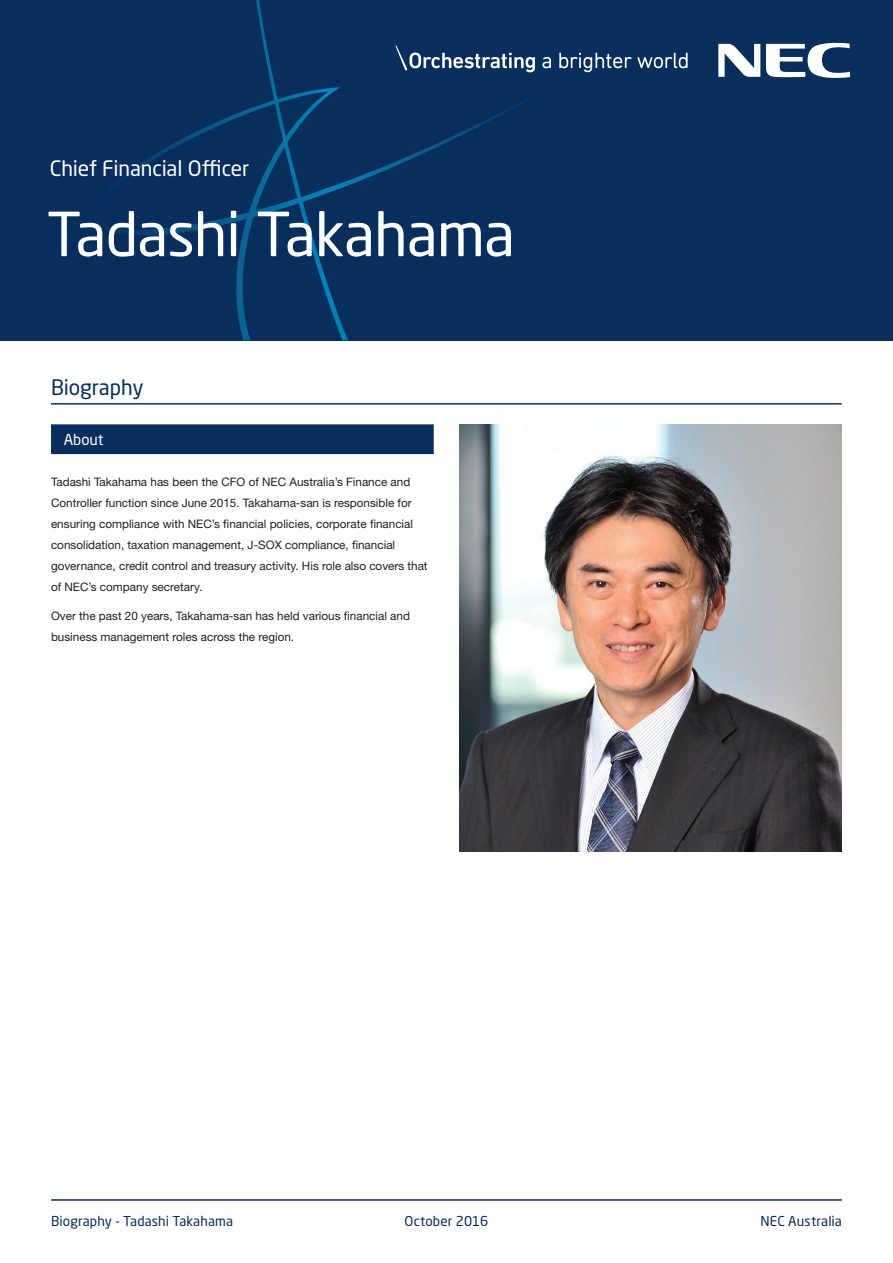
<style>
.page{position:relative;width:893px;height:1263px;background:#fff}
.page>*{position:absolute;margin:0;border:0;box-sizing:border-box;transform-origin:0 0}
.t1{font:60px "Neo Sans Std";letter-spacing:-.02em;color:#fff}
.t2{font:21px "Neo Sans Std";letter-spacing:-.01em;color:#fff}
.t3{font:21px "Neo Sans Std";letter-spacing:-.005em;color:#082e5e}
.t4{font:15px "Neo Sans Std";color:#fff}
.t5{font:13.5px "Neo Sans Std";letter-spacing:.005em;color:#082e5e}
.t6{font:11.7px/21px "Helvetica Neue";color:#231f20}
</style>
<div class="page">
<div style="left:0;top:0;width:893px;height:340px;background:#082e5e"></div>
<svg style="left:125px;top:0;width:421px;height:340px"></svg>
<div style="left:51px;top:424px;width:383px;height:30px;background:#082e5e"></div>
<hr style="left:51px;top:403px;width:791px;height:2px;background:#082e5e">
<img style="left:459px;top:424px;width:383px;height:427px">
<hr style="left:51px;top:1199px;width:791px;height:2px;background:#082e5e">
<svg style="left:542px;top:57px;width:9px;height:11px"></svg>
<svg style="left:559px;top:53px;width:129px;height:19px"></svg>
<svg style="left:396px;top:45px;width:139px;height:27px"></svg>
<svg style="left:718px;top:44px;width:42px;height:33px"></svg>
<svg style="left:766px;top:43px;width:84px;height:35px"></svg>
<h2 class="t2" style="left:50px;top:156px;width:201px">Chief Financial Officer</h2>
<h1 class="t1" style="left:46px;top:197px;width:470px">Tadashi Takahama</h1>
<h2 class="t3" style="left:51px;top:374px;width:94px">Biography</h2>
<p class="t4" style="left:64px;top:430px;width:41px">About</p>
<p class="t6" style="left:51px;top:471px;width:378px">Tadashi Takahama has been the CFO of NEC Australia’s Finance and Controller function since June 2015. Takahama-san is responsible for ensuring compliance with NEC’s financial policies, corporate financial consolidation, taxation management, J-SOX compliance, financial governance, credit control and treasury activity. His role also covers that of NEC’s company secretary.</p>
<p class="t6" style="left:51px;top:605px;width:360px">Over the past 20 years, Takahama-san has held various financial and business management roles across the region.</p>
<p class="t5" style="left:51px;top:1212px;width:184px">Biography - Tadashi Takahama</p>
<p class="t5" style="left:405px;top:1212px;width:85px">October 2016</p>
<p class="t5" style="left:761px;top:1212px;width:83px">NEC Australia</p>
</div>
